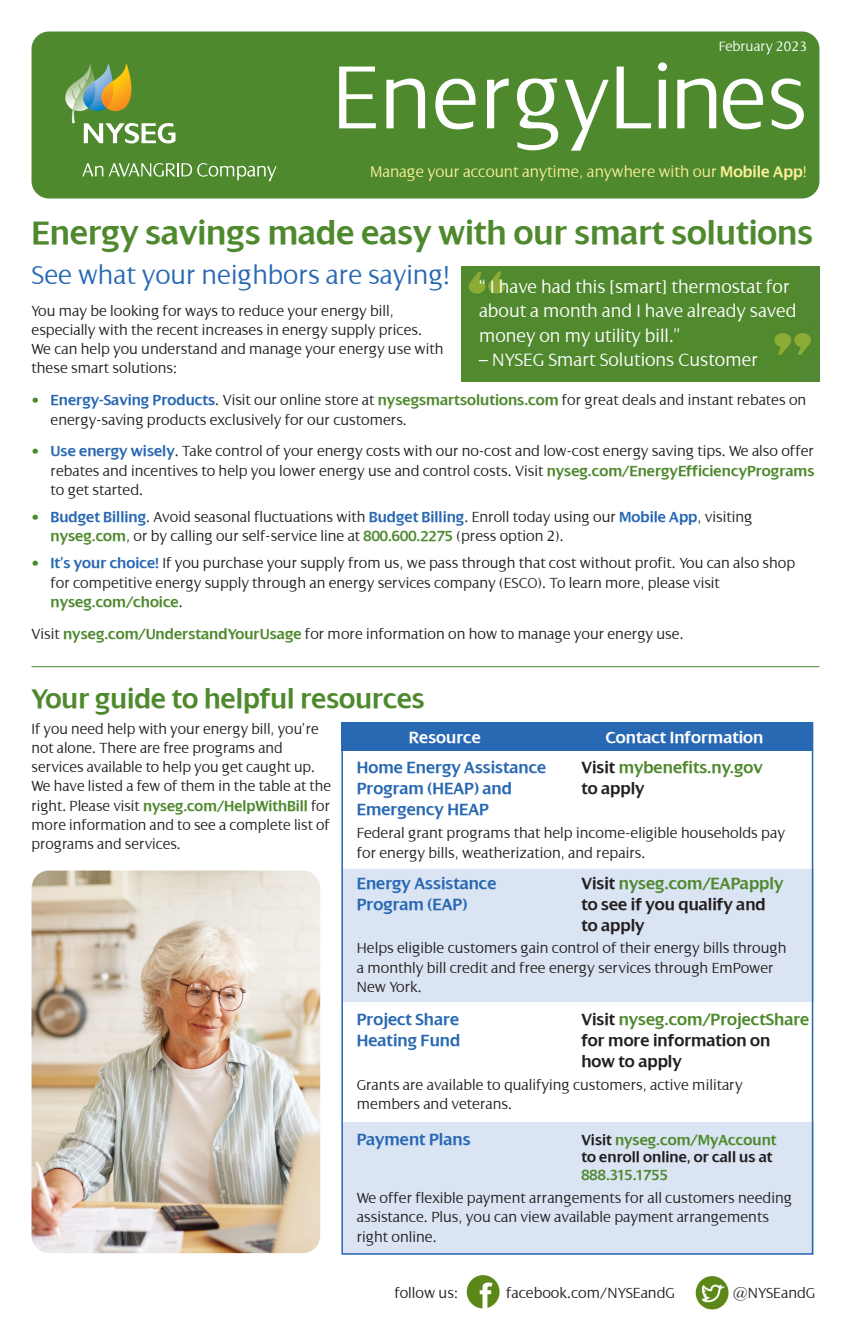
<style>
.page{position:relative;width:851px;height:1339px;background:#fff}
.page>*{position:absolute;margin:0;border:0;box-sizing:border-box;transform-origin:0 0}
.t1{font:300 96.6px "Dialog";color:#fff}
.t2{font:600 35px "Dialog";color:#4e892d}
.t3{font:600 29.05px "Dialog";color:#4e892d}
.t4{font:300 28px "Dialog";color:#2968b3}
.t5{font:300 19.25px/24.5px "Dialog";color:#fff}
.t6{font:600 17.5px "Dialog";color:#2968b3}
.t7{font:600 17.5px "Dialog";color:#4e892d}
.t8{font:600 17.5px/21px "Dialog";color:#231f20}
.t9{font:600 17.5px "Dialog";color:#fff}
.t10{font:300 16.62px "Dialog";color:#fcef97}
.t11{font:300 15.75px/19.2px "Dialog";color:#231f20}
.t12{font:600 15.75px/17.5px "Dialog";color:#231f20}
.t13{font:600 15.75px "Dialog";color:#4e892d}
.t14{font:300 14.53px "Dialog";color:#fff}
.s1{font-weight:600}
.s2{font-weight:600;color:#4e892d}
.s3{font-weight:600;color:#2968b3}
.s4{color:#231f20}
.s5{color:#4e892d}
</style>
<div class="page">
<img style="left:464px;top:1273px;width:37px;height:37px;border-radius:19px">
<img style="left:693px;top:1274px;width:37px;height:37px;border-radius:19px">
<div style="left:32px;top:32px;width:787px;height:166px;background:#4e892d;border-radius:18px"></div>
<svg style="left:65px;top:63px;width:110px;height:80px"></svg>
<svg style="left:82px;top:163px;width:21px;height:13px"></svg>
<svg style="left:109px;top:163px;width:167px;height:18px"></svg>
<hr style="left:32px;top:666px;width:787px;height:1px;background:#4e892d">
<div style="left:461px;top:266px;width:358px;height:116px;background:#51892e"></div>
<div style="left:341px;top:722px;width:472px;height:29px;background:#2968b3"></div>
<div style="left:343px;top:869px;width:470px;height:132px;background:#dae4f3"></div>
<div style="left:343px;top:1122px;width:470px;height:132px;background:#dae4f3"></div>
<div style="left:341px;top:722px;width:472px;height:532px;border:2px solid #2968b3"></div>
<img style="left:32px;top:870px;width:288px;height:383px">
<p class="t14" style="left:718px;top:39px;width:90px">February 2023</p>
<h1 class="t1" style="left:332px;top:45px;width:477px">EnergyLines</h1>
<p class="t10" style="left:370px;top:163px;width:438px">Manage your account anytime, anywhere with our <span class="s1">Mobile App</span>!</p>
<h2 class="t2" style="left:32px;top:214px;width:783px">Energy savings made easy with our smart solutions</h2>
<h3 class="t4" style="left:32px;top:260px;width:420px">See what your neighbors are saying!</h3>
<p class="t11" style="left:32px;top:301px;width:413px">You may be looking for ways to reduce your energy bill, especially with the recent increases in energy supply prices.<br>We can help you understand and manage your energy use with these smart solutions:</p>
<p class="t11" style="left:51px;top:391px;width:757px;text-indent:-19px"><span class="s2">•</span> <span class="s3">Energy-Saving Products</span>. Visit our online store at <span class="s2">nysegsmartsolutions.com</span> for great deals and instant rebates on energy-saving products exclusively for our customers.</p>
<p class="t11" style="left:51px;top:442px;width:765px;text-align:justify;text-indent:-19px"><span class="s2">•</span> <span class="s3">Use energy wisely</span>. Take control of your energy costs with our no-cost and low-cost energy saving tips. We also offer rebates and incentives to help you lower energy use and control costs. Visit <span class="s2">nyseg.com/EnergyEfficiencyPrograms </span>to get started.</p>
<p class="t11" style="left:51px;top:507px;width:703px;text-indent:-19px"><span class="s2">•</span> <span class="s3">Budget Billing</span>. Avoid seasonal fluctuations with <span class="s3">Budget Billing</span>. Enroll today using our <span class="s3">Mobile App</span>, visiting <span class="s2">nyseg.com</span>, or by calling our self-service line at <span class="s2">800.600.2275</span> (press option 2).</p>
<p class="t11" style="left:51px;top:554px;width:746px;text-indent:-19px"><span class="s2">•</span> <span class="s3">It’s your choice!</span> If you purchase your supply from us, we pass through that cost without profit. You can also shop for competitive energy supply through an energy services company (ESCO). To learn more, please visit <span class="s2">nyseg.com/choice</span>.</p>
<p class="t11" style="left:32px;top:624px;width:653px">Visit <span class="s2">nyseg.com/UnderstandYourUsage</span> for more information on how to manage your energy use.</p>
<p class="t5" style="left:479px;top:274px;width:319px">“ I have had this [smart] thermostat for about a month and I have already saved money on my utility bill.”</p>
<p class="t5" style="left:479px;top:348px;width:280px">– NYSEG Smart Solutions Customer</p>
<h3 class="t3" style="left:32px;top:683px;width:394px">Your guide to helpful resources</h3>
<p class="t11" style="left:32px;top:719px;width:301px">If you need help with your energy bill, you’re not alone. There are free programs and services available to help you get caught up.<br>We have listed a few of them in the table at the right. Please visit <span class="s2">nyseg.com/HelpWithBill</span> for more information and to see a complete list of programs and services.</p>
<p class="t9" style="left:409px;top:728px;width:74px">Resource</p>
<p class="t9" style="left:606px;top:728px;width:159px">Contact Information</p>
<p class="t6" style="left:357px;top:758px;width:191px">Home Energy Assistance</p>
<p class="t7" style="left:581px;top:758px;width:183px"><span class="s4">Visit</span> mybenefits.ny.gov</p>
<p class="t6" style="left:357px;top:779px;width:157px">Program (HEAP) and</p>
<p class="t8" style="left:581px;top:778px;width:65px">to apply</p>
<p class="t6" style="left:357px;top:800px;width:134px">Emergency HEAP</p>
<p class="t11" style="left:357px;top:823px;width:429px">Federal grant programs that help income-eligible households pay for energy bills, weatherization, and repairs.</p>
<p class="t6" style="left:357px;top:874px;width:141px">Energy Assistance</p>
<p class="t7" style="left:581px;top:874px;width:203px"><span class="s4">Visit</span> nyseg.com/EAPapply</p>
<p class="t6" style="left:357px;top:895px;width:112px">Program (EAP)</p>
<p class="t8" style="left:581px;top:894px;width:186px">to see if you qualify and to apply</p>
<p class="t11" style="left:357px;top:938px;width:431px">Helps eligible customers gain control of their energy bills through a monthly bill credit and free energy services through EmPower<br>New York.</p>
<p class="t6" style="left:357px;top:1009px;width:104px">Project Share</p>
<p class="t7" style="left:581px;top:1009px;width:229px"><span class="s4">Visit</span> nyseg.com/ProjectShare</p>
<p class="t6" style="left:357px;top:1030px;width:105px">Heating Fund</p>
<p class="t8" style="left:581px;top:1029px;width:190px">for more information on how to apply</p>
<p class="t11" style="left:357px;top:1075px;width:387px">Grants are available to qualifying customers, active military members and veterans.</p>
<p class="t6" style="left:357px;top:1129px;width:115px">Payment Plans</p>
<p class="t12" style="left:581px;top:1131px;width:197px">Visit <span class="s5">nyseg.com/MyAccount </span>to enroll online, or call us at</p>
<p class="t13" style="left:581px;top:1166px;width:88px">888.315.1755</p>
<p class="t11" style="left:357px;top:1188px;width:437px">We offer flexible payment arrangements for all customers needing assistance. Plus, you can view available payment arrangements right online.</p>
<p class="t11" style="left:394px;top:1284px;width:65px">follow us:</p>
<p class="t11" style="left:506px;top:1284px;width:170px">facebook.com/NYSEandG</p>
<p class="t11" style="left:733px;top:1284px;width:84px">@NYSEandG</p>
</div>
